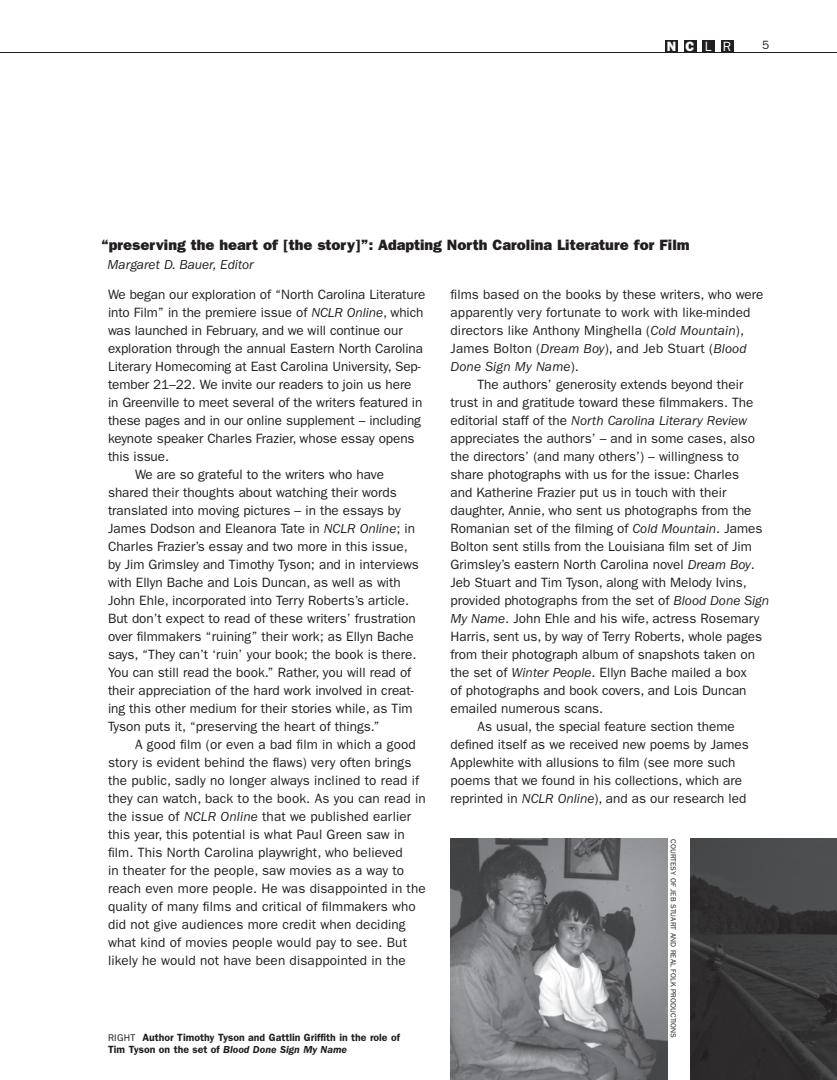
<style>
.page{position:relative;width:837px;height:1080px;background:#fff}
.page>*{position:absolute;margin:0;border:0;box-sizing:border-box;transform-origin:0 0}
.t1{font:800 15px "Franklin Gothic";color:#231f20}
.t2{font:13.5px/18px "Franklin Gothic";color:#231f20}
.t3{font:italic 13.5px "Franklin Gothic";color:#231f20}
.t4{font:800 13.5px "Franklin Gothic";color:#fff}
.t5{font:12px "Franklin Gothic";color:#231f20}
.t6{font:600 10.5px/12.8px "Franklin Gothic";color:#231f20}
.t7{font:7.5px "Franklin Gothic";letter-spacing:.01em;color:#231f20}
.s1{font-weight:400}
.s2{font-style:italic}
.s3{font-weight:400;font-size:9.75px}
.s4{font-style:normal}
</style>
<div class="page">
<div style="left:665px;top:40px;width:13px;height:13px;background:#231f20"></div>
<div style="left:684px;top:40px;width:12px;height:13px;background:#231f20"></div>
<div style="left:702px;top:40px;width:13px;height:13px;background:#231f20"></div>
<div style="left:721px;top:40px;width:13px;height:13px;background:#231f20"></div>
<hr style="left:0;top:53px;width:837px;height:1px;background:#231f20">
<img style="left:690px;top:839px;width:147px;height:241px">
<img style="left:451px;top:839px;width:217px;height:241px">
<p class="t4" style="left:667px;top:39px;width:66px">NC<span class="s1">LR</span></p>
<p class="t5" style="left:762px;top:38px;width:9px">5</p>
<p class="t1" style="left:101px;top:236px;width:590px">“preserving the heart of [the story]”: Adapting North Carolina Literature for Film</p>
<p class="t3" style="left:108px;top:257px;width:148px">Margaret d. Bauer, Editor</p>
<p class="t2" style="left:108px;top:286px;width:319px">We began our exploration of “North Carolina Literature</p>
<p class="t2" style="left:108px;top:304px;width:317px">into Film” in the premiere issue of <span class="s2">NCLR Online</span>, which</p>
<p class="t2" style="left:108px;top:322px;width:296px">was launched in February, and we will continue our</p>
<p class="t2" style="left:108px;top:340px;width:317px">exploration through the annual Eastern North Carolina</p>
<p class="t2" style="left:108px;top:358px;width:314px">Literary Homecoming at East Carolina University, Sep-</p>
<p class="t2" style="left:108px;top:376px;width:305px">tember 21–22. We invite our readers to join us here</p>
<p class="t2" style="left:108px;top:394px;width:316px">in Greenville to meet several of the writers featured in</p>
<p class="t2" style="left:108px;top:412px;width:314px">these pages and in our online supplement – including</p>
<p class="t2" style="left:108px;top:430px;width:308px">keynote speaker Charles Frazier, whose essay opens</p>
<p class="t2" style="left:108px;top:448px;width:63px">this issue.</p>
<p class="t2" style="left:135px;top:466px;width:251px">We are so grateful to the writers who have</p>
<p class="t2" style="left:108px;top:484px;width:290px">shared their thoughts about watching their words</p>
<p class="t2" style="left:108px;top:502px;width:294px">translated into moving pictures – in the essays by</p>
<p class="t2" style="left:108px;top:520px;width:308px">James Dodson and Eleanora Tate in <span class="s2">NCLR Online</span>; in</p>
<p class="t2" style="left:108px;top:538px;width:301px">Charles Frazier’s essay and two more in this issue,</p>
<p class="t2" style="left:108px;top:556px;width:312px">by Jim Grimsley and Timothy Tyson; and in interviews</p>
<p class="t2" style="left:108px;top:574px;width:294px">with Ellyn Bache and Lois Duncan, as well as with</p>
<p class="t2" style="left:108px;top:592px;width:303px">John Ehle, incorporated into Terry Roberts’s article.</p>
<p class="t2" style="left:108px;top:610px;width:309px">But don’t expect to read of these writers’ frustration</p>
<p class="t2" style="left:108px;top:628px;width:307px">over filmmakers “ruining” their work; as Ellyn Bache</p>
<p class="t2" style="left:108px;top:646px;width:310px">says, “They can’t ‘ruin’ your book; the book is there.</p>
<p class="t2" style="left:108px;top:664px;width:305px">You can still read the book.” Rather, you will read of</p>
<p class="t2" style="left:108px;top:682px;width:307px">their appreciation of the hard work involved in creat-</p>
<p class="t2" style="left:108px;top:700px;width:306px">ing this other medium for their stories while, as Tim</p>
<p class="t2" style="left:108px;top:718px;width:273px">Tyson puts it, “preserving the heart of things.”</p>
<p class="t2" style="left:135px;top:736px;width:282px">A good film (or even a bad film in which a good</p>
<p class="t2" style="left:108px;top:754px;width:305px">story is evident behind the flaws) very often brings</p>
<p class="t2" style="left:108px;top:772px;width:313px">the public, sadly no longer always inclined to read if</p>
<p class="t2" style="left:108px;top:790px;width:319px">they can watch, back to the book. As you can read in</p>
<p class="t2" style="left:108px;top:808px;width:305px">the issue of <span class="s2">NCLR Online</span> that we published earlier</p>
<p class="t2" style="left:108px;top:826px;width:298px">this year, this potential is what Paul Green saw in</p>
<p class="t2" style="left:108px;top:844px;width:296px">film. This North Carolina playwright, who believed</p>
<p class="t2" style="left:108px;top:862px;width:298px">in theater for the people, saw movies as a way to</p>
<p class="t2" style="left:108px;top:880px;width:319px">reach even more people. He was disappointed in the</p>
<p class="t2" style="left:108px;top:898px;width:309px">quality of many films and critical of filmmakers who</p>
<p class="t2" style="left:108px;top:916px;width:299px">did not give audiences more credit when deciding</p>
<p class="t2" style="left:108px;top:934px;width:301px">what kind of movies people would pay to see. But</p>
<p class="t2" style="left:108px;top:951px;width:299px">likely he would not have been disappointed in the</p>
<p class="t6" style="left:108px;top:1031px;width:293px"><span class="s3">RIGHT</span> Author timothy tyson and Gattlin Griffith in the role of tim tyson on the set of <span class="s2">Blood Done Sign My Name</span></p>
<p class="t2" style="left:451px;top:286px;width:315px">films based on the books by these writers, who were apparently very fortunate to work with like-minded directors like Anthony Minghella (<span class="s2">Cold Mountain</span>), James Bolton (<span class="s2">dream Boy</span>), and Jeb Stuart (<span class="s2">Blood done sign My Name</span>).</p>
<p class="t2" style="left:478px;top:376px;width:267px">The authors’ generosity extends beyond their</p>
<p class="t2" style="left:451px;top:394px;width:304px">trust in and gratitude toward these filmmakers. The</p>
<p class="t3" style="left:451px;top:413px;width:298px"><span class="s4">editorial staff of the</span> North Carolina Literary Review</p>
<p class="t2" style="left:451px;top:430px;width:306px">appreciates the authors’ – and in some cases, also</p>
<p class="t2" style="left:451px;top:448px;width:290px">the directors’ (and many others’) – willingness to</p>
<p class="t2" style="left:451px;top:466px;width:290px">share photographs with us for the issue: Charles</p>
<p class="t2" style="left:451px;top:484px;width:277px">and Katherine Frazier put us in touch with their</p>
<p class="t2" style="left:451px;top:502px;width:303px">daughter, Annie, who sent us photographs from the</p>
<p class="t2" style="left:451px;top:520px;width:313px">Romanian set of the filming of <span class="s2">Cold Mountain</span>. James</p>
<p class="t2" style="left:451px;top:538px;width:303px">Bolton sent stills from the Louisiana film set of Jim</p>
<p class="t2" style="left:451px;top:556px;width:306px">Grimsley’s eastern North Carolina novel <span class="s2">dream Boy</span>.</p>
<p class="t2" style="left:451px;top:574px;width:298px">Jeb Stuart and Tim Tyson, along with Melody Ivins,</p>
<p class="t2" style="left:451px;top:592px;width:320px">provided photographs from the set of <span class="s2">Blood done sign</span></p>
<p class="t2" style="left:451px;top:610px;width:310px"><span class="s2">My Name</span>. John Ehle and his wife, actress Rosemary</p>
<p class="t2" style="left:451px;top:628px;width:313px">Harris, sent us, by way of Terry Roberts, whole pages</p>
<p class="t2" style="left:451px;top:646px;width:306px">from their photograph album of snapshots taken on</p>
<p class="t2" style="left:451px;top:664px;width:298px">the set of <span class="s2">Winter people</span>. Ellyn Bache mailed a box</p>
<p class="t2" style="left:451px;top:682px;width:298px">of photographs and book covers, and Lois Duncan</p>
<p class="t2" style="left:451px;top:700px;width:154px">emailed numerous scans.</p>
<p class="t2" style="left:478px;top:718px;width:259px">As usual, the special feature section theme</p>
<p class="t2" style="left:451px;top:736px;width:300px">defined itself as we received new poems by James</p>
<p class="t2" style="left:451px;top:754px;width:286px">Applewhite with allusions to film (see more such</p>
<p class="t2" style="left:451px;top:772px;width:293px">poems that we found in his collections, which are</p>
<p class="t2" style="left:451px;top:790px;width:297px">reprinted in <span class="s2">NCLR Online</span>), and as our research led</p>
<p class="t7" style="left:678px;top:839px;width:201px;rotate:90deg">COURTESY OF JEB STUART AND REAL FOLK PRODUCTIONS</p>
</div>
